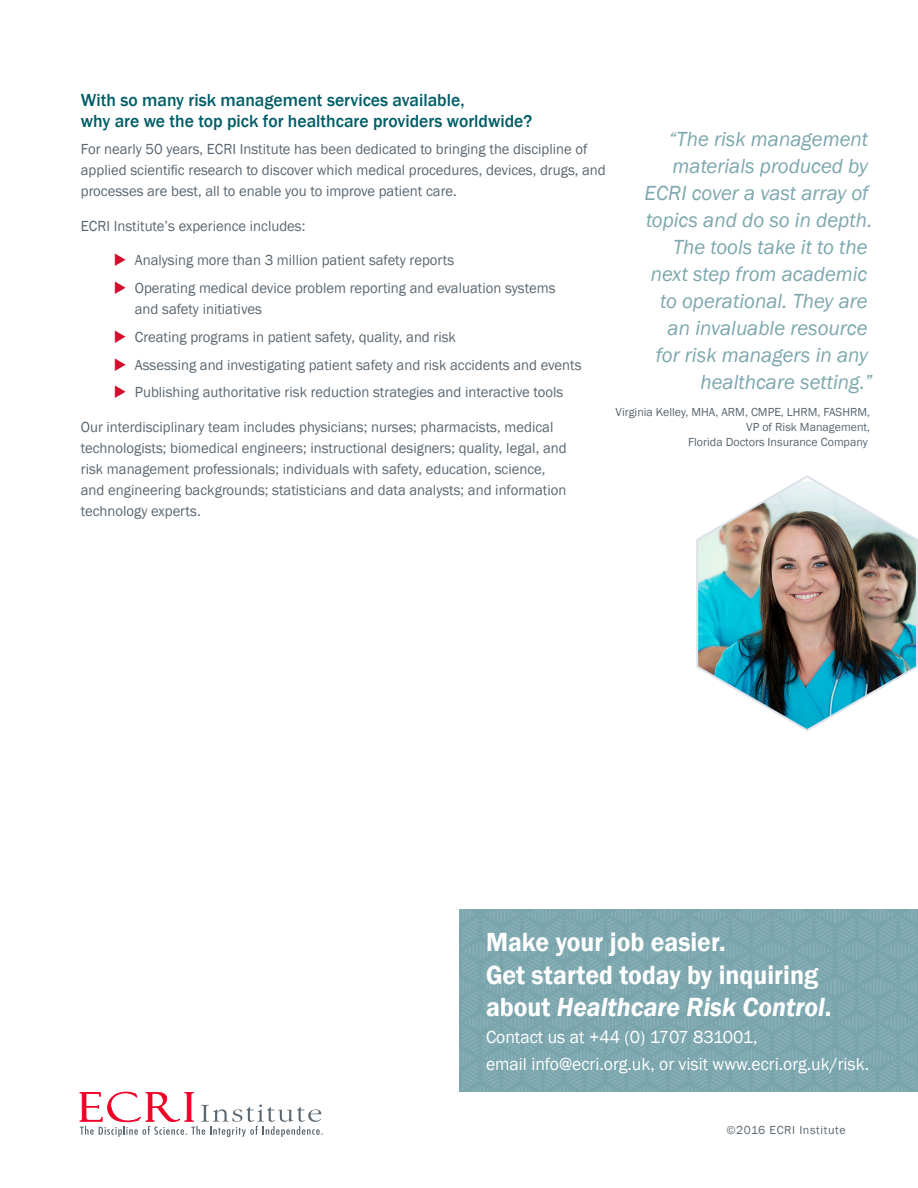
<style>
.page{position:relative;width:918px;height:1188px;background:#fff}
.page>*{position:absolute;margin:0;border:0;box-sizing:border-box;transform-origin:0 0}
.Subhead_white{font:600 27px/32.4px "Franklin Gothic";color:#fff;scale:.95 1}
.quote{font:italic 21px/27px "Franklin Gothic";color:#7ca7ae;text-align:right}
.subhead2{font:500 18px/21px "Franklin Gothic";color:#005d67}
.body{font:18px/27px "Franklin Gothic";color:#fff}
.body-2{font:15px/21px "Franklin Gothic";color:#5a6670}
.photocaption{font:12px/15px "Franklin Gothic";color:#5a6670;text-align:right}
.photocaption-2{font:12px "Franklin Gothic";letter-spacing:.05em;color:#5a6670}
.s1{font-style:italic}
</style>
<div class="page">
<img style="left:696px;top:475px;width:222px;height:256px">
<img style="left:459px;top:909px;width:459px;height:183px">
<svg style="left:80px;top:1092px;width:243px;height:45px"></svg>
<p class="subhead2" style="left:81px;top:89px;width:453px">With so many risk management services available,<br>why are we the top pick for healthcare providers worldwide?</p>
<p class="body-2" style="left:81px;top:139px;width:526px">For nearly 50 years, ECRI Institute has been dedicated to bringing the discipline of applied scientific research to discover which medical procedures, devices, drugs, and processes are best, all to enable you to improve patient care.</p>
<p class="body-2" style="left:81px;top:216px;width:226px">ECRI Institute’s experience includes:</p>
<p class="body-2" style="left:135px;top:250px;width:321px">Analysing more than 3 million patient safety reports</p>
<p class="body-2" style="left:135px;top:278px;width:422px">Operating medical device problem reporting and evaluation systems and safety initiatives</p>
<p class="body-2" style="left:135px;top:327px;width:323px">Creating programs in patient safety, quality, and risk</p>
<p class="body-2" style="left:135px;top:354px;width:448px">Assessing and investigating patient safety and risk accidents and events</p>
<p class="body-2" style="left:135px;top:382px;width:430px">Publishing authoritative risk reduction strategies and interactive tools</p>
<p class="body-2" style="left:81px;top:417px;width:487px">Our interdisciplinary team includes physicians; nurses; pharmacists, medical technologists; biomedical engineers; instructional designers; quality, legal, and risk management professionals; individuals with safety, education, science, and engineering backgrounds; statisticians and data analysts; and information technology experts.</p>
<p class="quote" style="left:645px;top:126px;width:230px">“The risk management materials produced by<br>ECRI cover a vast array of topics and do so in depth.<br>The tools take it to the next step from academic to operational. They are an invaluable resource for risk managers in any healthcare setting.”</p>
<p class="photocaption" style="left:616px;top:405px;width:256px">Virginia Kelley, MHA, ARM, CMPE, LHRM, FASHRM,<br>VP of Risk Management,<br>Florida Doctors Insurance Company</p>
<p class="Subhead_white" style="left:486px;top:926px;width:365px">Make your job easier.<br>Get started today by inquiring about <span class="s1">Healthcare Risk Control</span>.</p>
<p class="body" style="left:486px;top:1024px;width:385px">Contact us at +44 (0) 1707 831001,<br>email info@ecri.org.uk, or visit www.ecri.org.uk/risk.</p>
<p class="photocaption-2" style="left:726px;top:1123px;width:121px">©2016 ECRI Institute</p>
</div>
